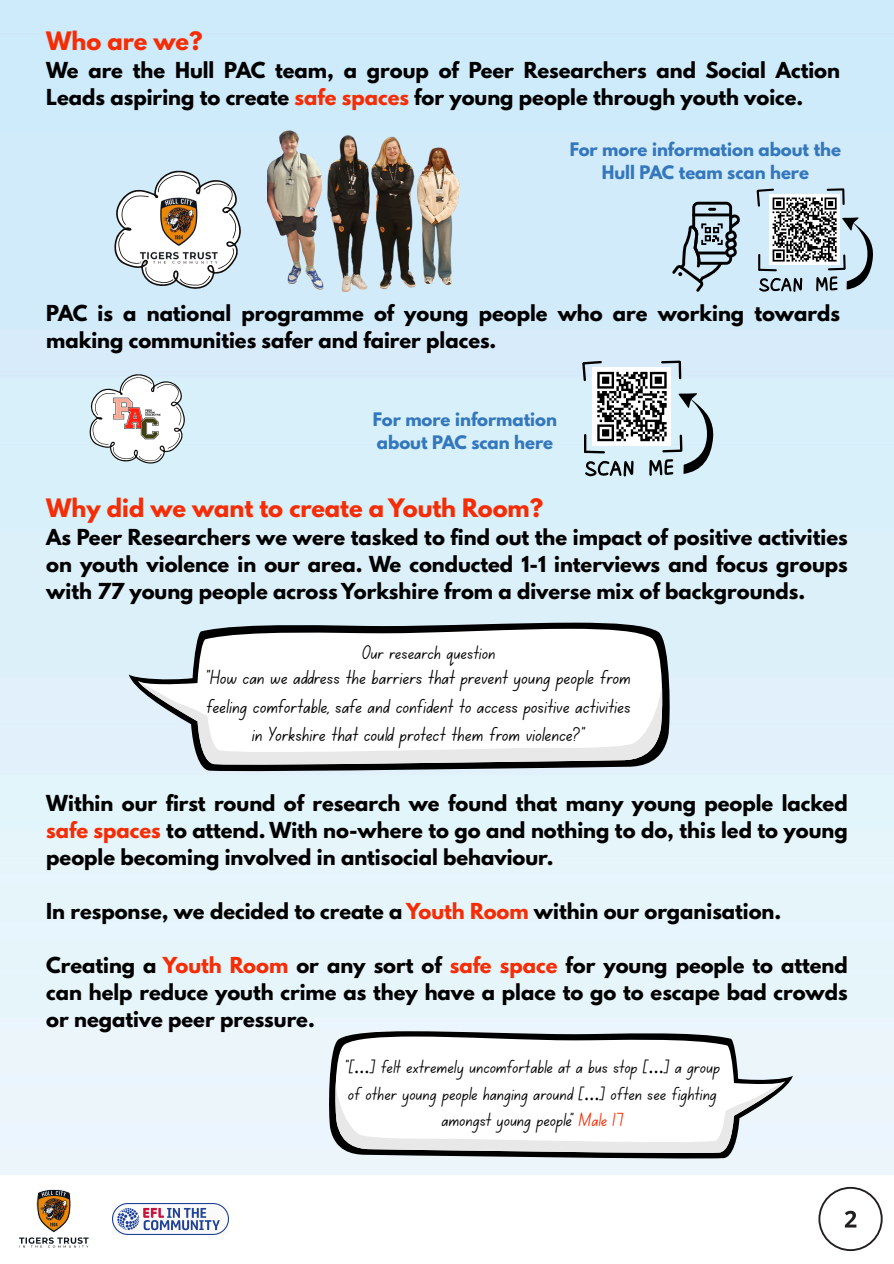
<style>
.page{position:relative;width:894px;height:1264px;background:#fff}
.page>*{position:absolute;margin:0;border:0;box-sizing:border-box;transform-origin:0 0}
.t1{font:700 22.5px "League Spartan";color:#f62c04}
.t2{font:20.55px/28.2px "Canva School Font";color:#000;text-align:center}
.t3{font:700 19.5px/27px "League Spartan";color:#000}
.t4{font:19.5px "Canva School Font";color:#000}
.t5{font:19.2px/26.4px "Canva School Font";color:#000;text-align:center}
.t6{font:700 16.5px/22.5px "League Spartan";color:#3377bd}
.s1{color:#f62c04}
.s2{font-family:"Noto Sans Gurmukhi"}
</style>
<div class="page">
<svg style="left:818px;top:1186px;width:64px;height:64px"></svg>
<img style="left:0;top:0;width:893px;height:1174px">
<svg style="left:327px;top:1030px;width:465px;height:129px;background:#959c9f"></svg>
<svg style="left:333px;top:1036px;width:451px;height:118px"></svg>
<svg style="left:335px;top:1081px;width:449px;height:73px"></svg>
<svg style="left:582px;top:360px;width:131px;height:116px"></svg>
<hr style="left:678px;top:361px;width:3px;height:18px;background:#000">
<svg style="left:129px;top:621px;width:542px;height:151px;background:#8b969c"></svg>
<svg style="left:138px;top:629px;width:526px;height:137px"></svg>
<svg style="left:138px;top:681px;width:524px;height:85px"></svg>
<svg style="left:89px;top:373px;width:96px;height:91px"></svg>
<img style="left:113px;top:398px;width:49px;height:41px">
<svg style="left:114px;top:169px;width:95px;height:121px"></svg>
<img style="left:137px;top:198px;width:72px;height:66px">
<svg style="left:672px;top:202px;width:67px;height:90px;background:#9fb2bd"></svg>
<hr style="left:826px;top:188px;width:17px;height:3px;background:#000">
<svg style="left:756px;top:189px;width:117px;height:103px;background:#a1adb4"></svg>
<img style="left:209px;top:123px;width:383px;height:176px">
<img style="left:267px;top:123px;width:69px;height:188px">
<img style="left:10px;top:1174px;width:89px;height:74px">
<img style="left:113px;top:1203px;width:116px;height:31px">
<p class="t1" style="left:46px;top:29px;width:158px">Who are we?</p>
<p class="t3" style="left:46px;top:59px;width:795px">We are the Hull PAC team, a group of Peer Researchers and Social Action<br>Leads aspiring to create <span class="s1">safe spaces</span> for young people through youth voice.</p>
<h1 class="t6" style="left:569px;top:140px;width:272px;text-align:center">For more information about the<br>Hull PAC team scan here</h1>
<p class="t3" style="left:46px;top:302px;width:795px">PAC is a national programme of young people who are working towards making communities safer and fairer places.</p>
<h1 class="t6" style="left:373px;top:410px;width:185px">For more information about PAC scan here</h1>
<h1 class="t1" style="left:46px;top:497px;width:498px">Why did we want to create a Youth Room?</h1>
<h1 class="t3" style="left:46px;top:526px;width:802px;text-align:justify">As Peer Researchers we were tasked to find out the impact of positive activities on youth violence in our area. We conducted 1-1 interviews and focus groups with 77 young people across Yorkshire from a diverse mix of backgrounds.</h1>
<p class="t4" style="left:362px;top:644px;width:135px">Our research question</p>
<p class="t2" style="left:206px;top:666px;width:426px">“How can we address the barriers that prevent young people from feeling comfortable, safe and confident to access positive activities in Yorkshire that could protect them from violence?”</p>
<h1 class="t3" style="left:46px;top:792px;width:802px">Within our first round of research we found that many young people lacked <span class="s1">safe spaces</span> to attend. With no-where to go and nothing to do, this led to young</h1>
<p class="t3" style="left:46px;top:846px;width:509px">people becoming involved in antisocial behaviour.</p>
<p class="t3" style="left:46px;top:900px;width:736px">In response, we decided to create a <span class="s1">Youth Room</span> within our organisation.</p>
<p class="t3" style="left:46px;top:954px;width:802px">Creating a <span class="s1">Youth Room</span> or any sort of <span class="s1">safe space</span> for young people to attend</p>
<p class="t3" style="left:46px;top:981px;width:802px">can help reduce youth crime as they have a place to go to escape bad crowds or negative peer pressure.</p>
<p class="t5" style="left:344px;top:1056px;width:376px">“[<span class="s2">…</span>] felt extremely uncomfortable at a bus stop [<span class="s2">…</span>] a group</p>
<p class="t5" style="left:348px;top:1082px;width:370px">of other young people hanging around [<span class="s2">…</span>] often see fighting amongst young people” <span class="s1">Male 17</span></p>
</div>
